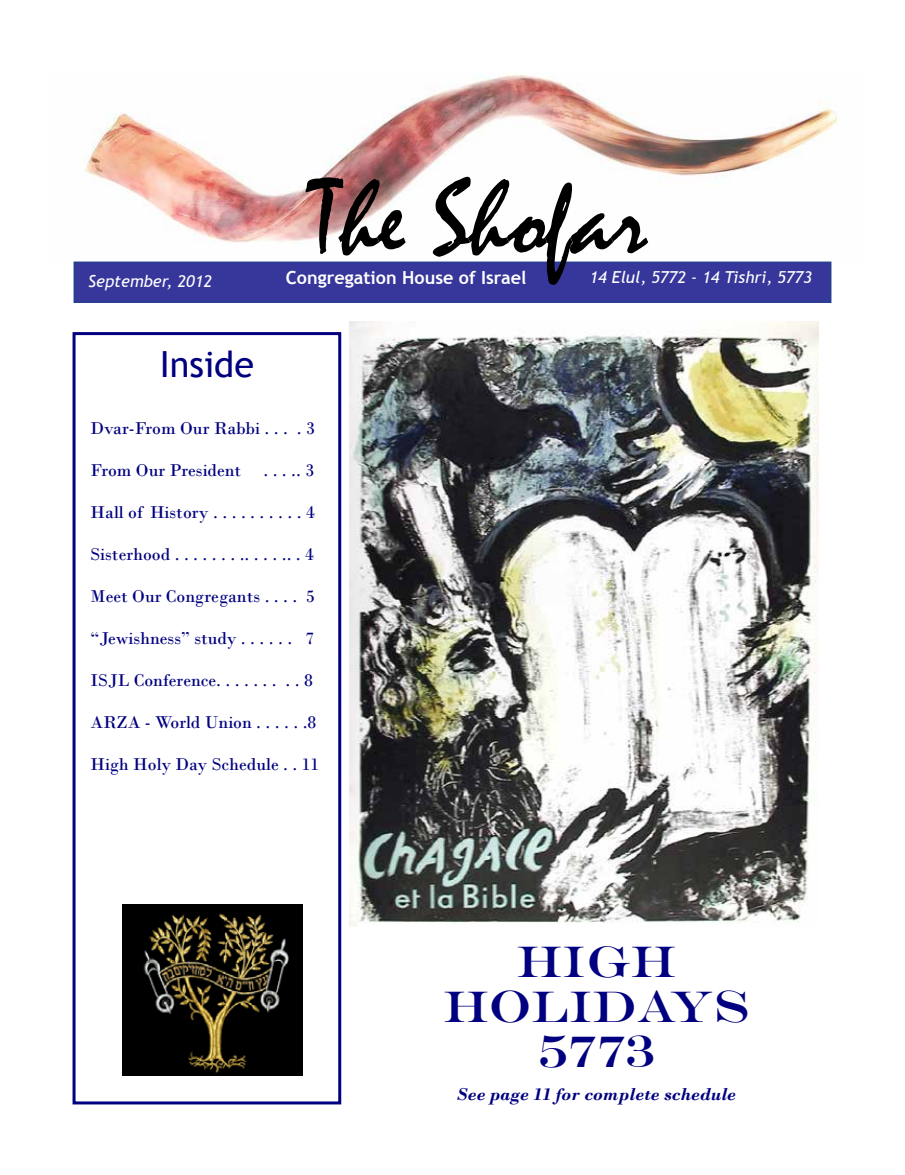
<style>
.page{position:relative;width:905px;height:1175px;background:#fff}
.page>*{position:absolute;margin:0;border:0;box-sizing:border-box;transform-origin:0 0}
.t1{font:108px "Mistral";color:#000}
.t2{font:45px/45px "Engravers";color:#000080;text-align:center}
.t3{font:36px "Trebuchet MS";color:#000080}
.t4{font:18px "Bodoni";color:#000080}
.t5{font:italic 700 18px "Bodoni";color:#000080}
.t6{font:700 18px "Trebuchet MS";color:#fff}
.t7{font:italic 16.5px "Trebuchet MS";color:#fff}
</style>
<div class="page">
<img style="left:84px;top:74px;width:754px;height:170px">
<div style="left:74px;top:261px;width:757px;height:42px;background:#36369b;border:2px solid #25408f"></div>
<img style="left:349px;top:322px;width:469px;height:604px">
<div style="left:72px;top:332px;width:269px;height:772px;border:3px solid #000080"></div>
<img style="left:122px;top:904px;width:180px;height:171px">
<h1 class="t1" style="left:310px;top:154px;width:339px">The Shofar</h1>
<p class="t7" style="left:88px;top:271px;width:125px">September, 2012</p>
<p class="t6" style="left:286px;top:266px;width:242px">Congregation House of Israel</p>
<p class="t7" style="left:589px;top:267px;width:224px">14 Elul, 5772 - 14 Tishri, 5773</p>
<h3 class="t3" style="left:160px;top:343px;width:96px">Inside</h3>
<p class="t4" style="left:90px;top:417px;width:226px">Dvar-From Our Rabbi . . . . 3</p>
<p class="t4" style="left:90px;top:459px;width:225px">From Our President . . . .. 3</p>
<p class="t4" style="left:90px;top:501px;width:226px">Hall of History . . . . . . . . . . 4</p>
<p class="t4" style="left:90px;top:543px;width:225px">Sisterhood . . . . . . . .. . . . .. . 4</p>
<p class="t4" style="left:90px;top:585px;width:226px">Meet Our Congregants . . . . 5</p>
<p class="t4" style="left:90px;top:627px;width:225px">“Jewishness” study . . . . . . 7</p>
<p class="t4" style="left:90px;top:669px;width:224px">ISJL Conference. . . . . . . . . 8</p>
<p class="t4" style="left:90px;top:711px;width:227px">ARZA - World Union . . . . . .8</p>
<p class="t4" style="left:90px;top:753px;width:230px">High Holy Day Schedule . . 11</p>
<h2 class="t2" style="left:443px;top:938px;width:307px">HIGH<br>HOLIDAYS<br>5773</h2>
<p class="t5" style="left:456px;top:1083px;width:281px">See page 11 for complete schedule</p>
</div>
